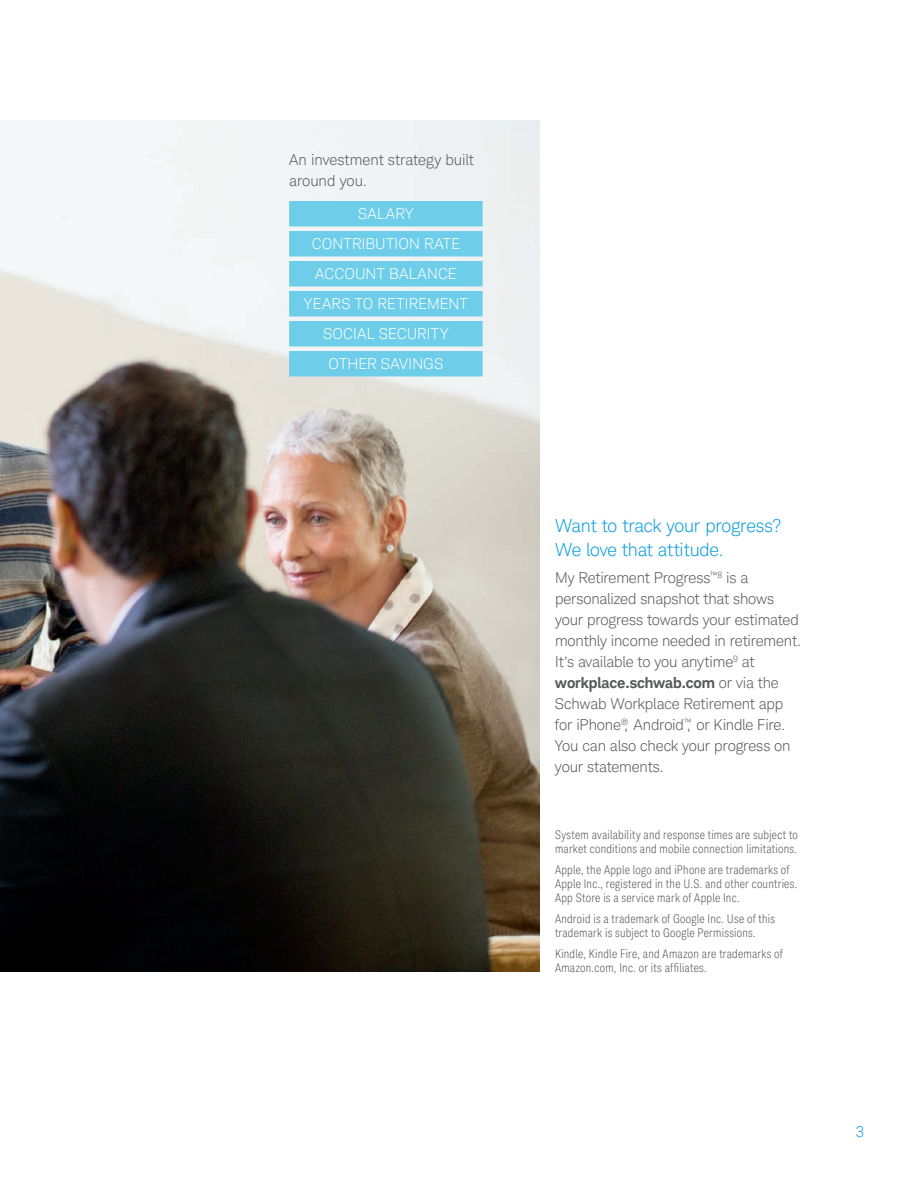
<style>
.page{position:relative;width:918px;height:1188px;background:#fff}
.page>*{position:absolute;margin:0;border:0;box-sizing:border-box;transform-origin:0 0}
.t1{font:300 18px/24px "Charles Modern";letter-spacing:-.01em;color:#069ddc}
.t2{font:300 15px/21px "Charles Modern";letter-spacing:-.01em;color:#57585a}
.t3{font:300 15px/30px "Charles Modern";letter-spacing:.015em;color:#fff;text-align:center}
.t4{font:300 15px "Charles Modern";color:#069ddc}
.t5{font:300 condensed 12px/14.4px "Charles Modern";letter-spacing:.02em;color:#57585a}
.s1{font-weight:700}
</style>
<div class="page">
<img style="left:0;top:120px;width:540px;height:852px">
<svg style="left:289px;top:201px;width:194px;height:175px"></svg>
<p class="t2" style="left:289px;top:150px;width:186px">An investment strategy built around you.</p>
<p class="t3" style="left:304px;top:199px;width:165px">SALARY<br>CONTRIBUTION RATE<br>ACCOUNT BALANCE<br>YEARS TO RETIREMENT<br>SOCIAL SECURITY<br>OTHER SAVINGS</p>
<h1 class="t1" style="left:555px;top:514px;width:228px">Want to track your progress?<br>We love that attitude.</h1>
<p class="t2" style="left:555px;top:567px;width:248px">My Retirement Progress<sup>™8</sup> is a personalized snapshot that shows your progress towards your estimated monthly income needed in retirement.<br>It’s available to you anytime<sup>9</sup> at <span class="s1">workplace.schwab.com</span> or via the<br>Schwab Workplace Retirement app for iPhone<sup>®</sup>, Android<sup>™</sup>, or Kindle Fire.<br>You can also check your progress on your statements.</p>
<p class="t5" style="left:555px;top:827px;width:245px">System availability and response times are subject to market conditions and mobile connection limitations.</p>
<p class="t5" style="left:555px;top:862px;width:244px">Apple, the Apple logo and iPhone are trademarks of<br>Apple Inc., registered in the U.S. and other countries.<br>App Store is a service mark of Apple Inc.</p>
<p class="t5" style="left:555px;top:911px;width:222px">Android is a trademark of Google Inc. Use of this trademark is subject to Google Permissions.</p>
<p class="t5" style="left:555px;top:946px;width:229px">Kindle, Kindle Fire, and Amazon are trademarks of<br>Amazon.com, Inc. or its affiliates.</p>
<p class="t4" style="left:856px;top:1123px;width:10px">3</p>
</div>
